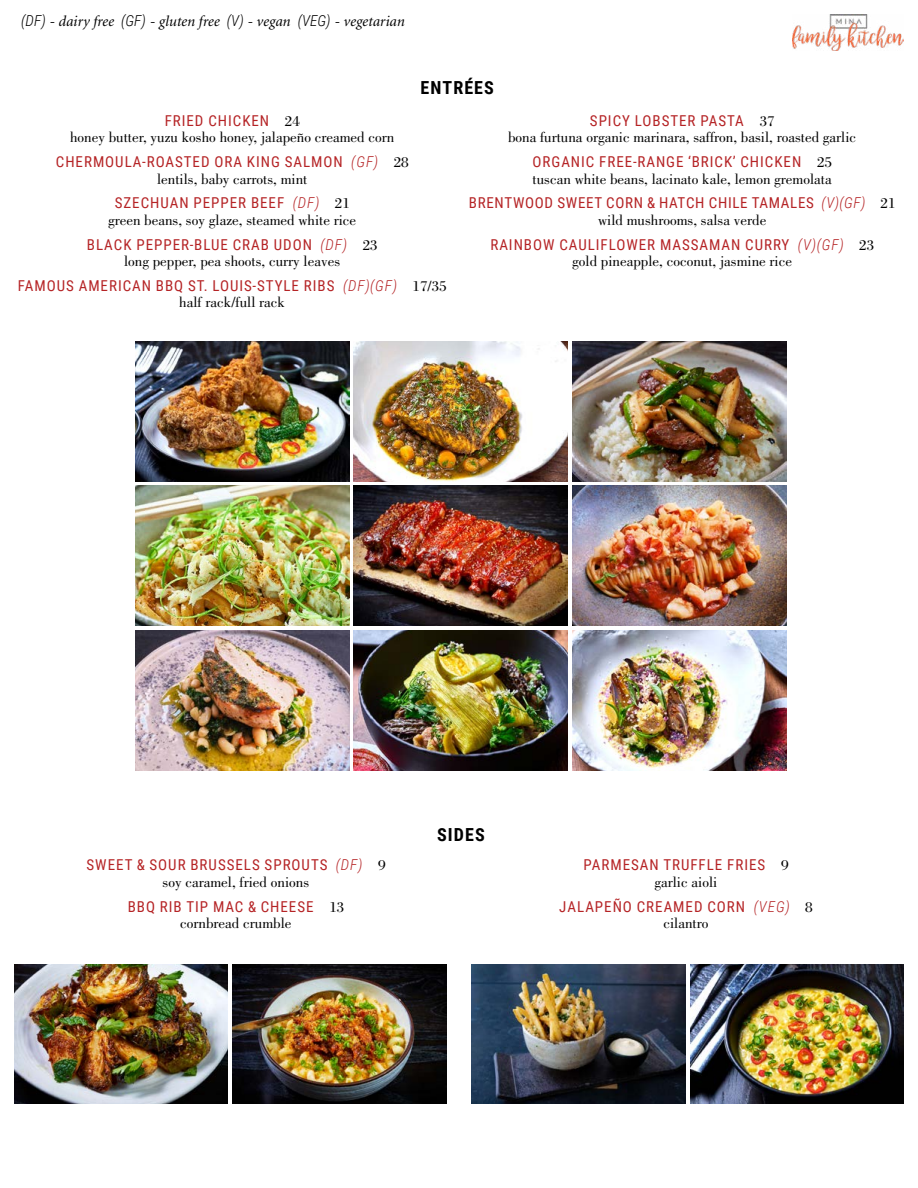
<style>
.page{position:relative;width:918px;height:1188px;background:#fff}
.page>*{position:absolute;margin:0;border:0;box-sizing:border-box;transform-origin:0 0}
.t1{font:700 18px "Roboto Condensed";letter-spacing:.06em;color:#000}
.t2{font:italic 15.15px "Minion";color:#000}
.t3{font:15px "Bodoni";color:#000}
.t4{font:15px "Roboto Condensed";letter-spacing:.065em;color:#b52325}
.t5{font:15px "Roboto Condensed";letter-spacing:.045em;color:#b52325}
.s1{font-family:"Roboto Condensed";font-weight:300}
.s2{font-family:"Bodoni";color:#000}
.s3{font-weight:300;font-style:italic}
</style>
<div class="page">
<img style="left:793px;top:15px;width:111px;height:35px">
<img style="left:14px;top:964px;width:214px;height:140px">
<img style="left:232px;top:964px;width:214px;height:140px">
<img style="left:472px;top:964px;width:214px;height:140px">
<img style="left:690px;top:964px;width:214px;height:140px">
<img style="left:136px;top:342px;width:213px;height:139px">
<img style="left:354px;top:342px;width:214px;height:139px">
<img style="left:573px;top:342px;width:213px;height:139px">
<img style="left:136px;top:486px;width:213px;height:140px">
<img style="left:354px;top:486px;width:214px;height:140px">
<img style="left:573px;top:486px;width:213px;height:140px">
<img style="left:136px;top:630px;width:213px;height:140px">
<img style="left:354px;top:630px;width:214px;height:140px">
<img style="left:573px;top:630px;width:213px;height:140px">
<p class="t2" style="left:21px;top:14px;width:384px"><span class="s1">(DF)</span> - dairy free <span class="s1">(GF)</span> - gluten free <span class="s1">(V)</span> - vegan <span class="s1">(VEG)</span> - vegetarian</p>
<p class="t1" style="left:420px;top:75px;width:75px">ENTRÉES</p>
<p class="t4" style="left:165px;top:110px;width:137px">FRIED CHICKEN <span class="s2">24</span></p>
<p class="t3" style="left:70px;top:129px;width:326px">honey butter, yuzu kosho honey, jalapeño creamed corn</p>
<p class="t4" style="left:56px;top:151px;width:354px">CHERMOULA-ROASTED ORA KING SALMON <span class="s3">(GF)</span> <span class="s2">28</span></p>
<p class="t3" style="left:157px;top:170px;width:152px">lentils, baby carrots, mint</p>
<p class="t4" style="left:115px;top:192px;width:237px">SZECHUAN PEPPER BEEF <span class="s3">(DF)</span> <span class="s2">21</span></p>
<p class="t3" style="left:108px;top:212px;width:250px">green beans, soy glaze, steamed white rice</p>
<p class="t4" style="left:87px;top:234px;width:292px">BLACK PEPPER-BLUE CRAB UDON <span class="s3">(DF)</span> <span class="s2">23</span></p>
<p class="t3" style="left:124px;top:253px;width:218px">long pepper, pea shoots, curry leaves</p>
<p class="t4" style="left:18px;top:275px;width:430px">FAMOUS AMERICAN BBQ ST. LOUIS-STYLE RIBS <span class="s3">(DF)(GF)</span> <span class="s2">17/35</span></p>
<p class="t3" style="left:179px;top:294px;width:107px">half rack/full rack</p>
<p class="t4" style="left:590px;top:110px;width:186px">SPICY LOBSTER PASTA <span class="s2">37</span></p>
<p class="t3" style="left:508px;top:129px;width:350px">bona furtuna organic marinara, saffron, basil, roasted garlic</p>
<p class="t4" style="left:533px;top:151px;width:301px">ORGANIC FREE-RANGE ‘BRICK’ CHICKEN <span class="s2">25</span></p>
<p class="t3" style="left:533px;top:170px;width:301px">tuscan white beans, lacinato kale, lemon gremolata</p>
<p class="t5" style="left:469px;top:192px;width:428px">BRENTWOOD SWEET CORN &amp; HATCH CHILE TAMALES <span class="s3">(V)(GF)</span> <span class="s2">21</span></p>
<p class="t3" style="left:598px;top:212px;width:170px">wild mushrooms, salsa verde</p>
<p class="t4" style="left:490px;top:234px;width:385px">RAINBOW CAULIFLOWER MASSAMAN CURRY <span class="s3">(V)(GF)</span> <span class="s2">23</span></p>
<p class="t3" style="left:572px;top:253px;width:221px">gold pineapple, coconut, jasmine rice</p>
<p class="t4" style="left:87px;top:855px;width:301px">SWEET &amp; SOUR BRUSSELS SPROUTS <span class="s3">(DF)</span> <span class="s2">9</span></p>
<p class="t3" style="left:163px;top:874px;width:148px">soy caramel, fried onions</p>
<p class="t4" style="left:128px;top:896px;width:218px">BBQ RIB TIP MAC &amp; CHEESE <span class="s2">13</span></p>
<p class="t3" style="left:180px;top:915px;width:113px">cornbread crumble</p>
<p class="t1" style="left:437px;top:822px;width:49px">SIDES</p>
<p class="t4" style="left:584px;top:855px;width:206px">PARMESAN TRUFFLE FRIES <span class="s2">9</span></p>
<p class="t3" style="left:654px;top:874px;width:64px">garlic aioli</p>
<p class="t4" style="left:559px;top:896px;width:255px">JALAPEÑO CREAMED CORN <span class="s3">(VEG)</span> <span class="s2">8</span></p>
<p class="t3" style="left:663px;top:915px;width:46px">cilantro</p>
</div>
